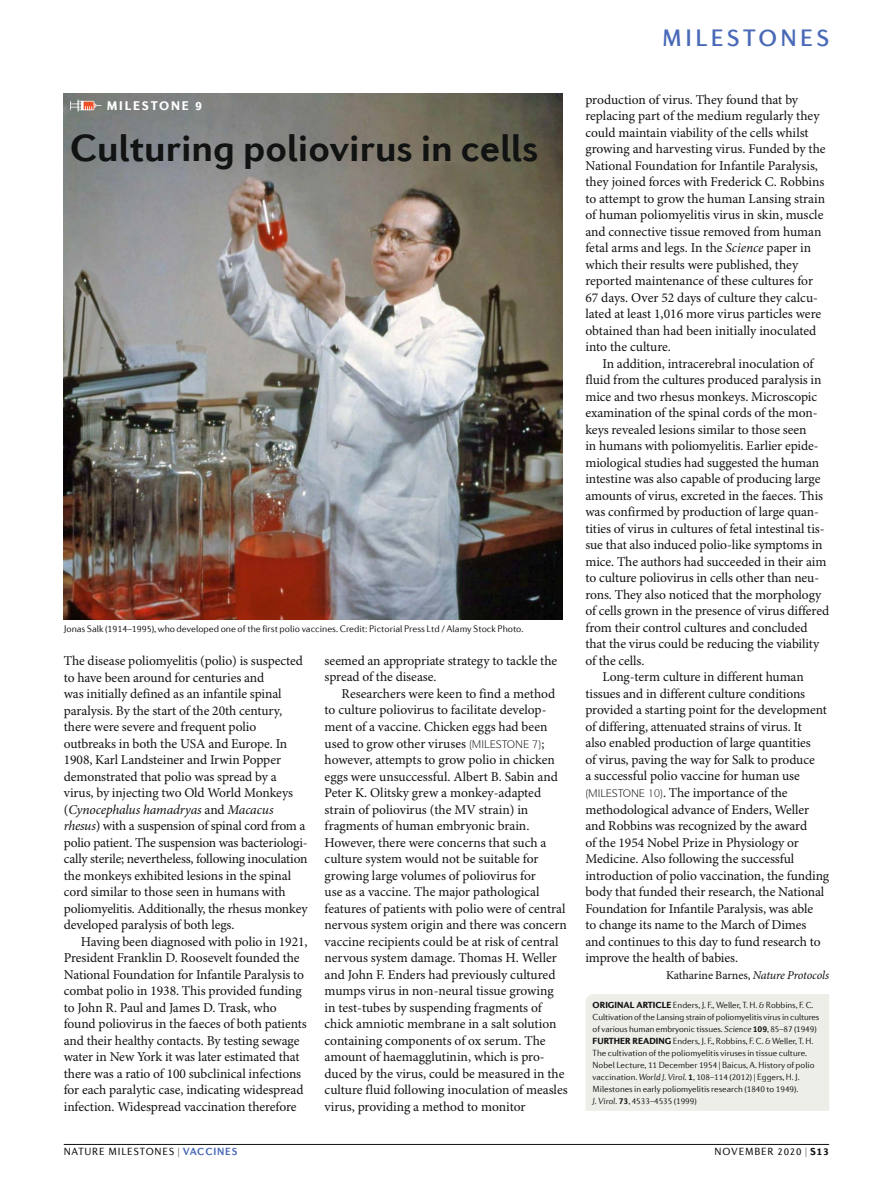
<style>
.page{position:relative;width:893px;height:1187px;background:#fff}
.page>*{position:absolute;margin:0;border:0;box-sizing:border-box;transform-origin:0 0}
.t1{font:700 39px "Diverda Sans Com";color:#111212}
.t2{font:500 24px "Diverda Sans Com";letter-spacing:.14em;color:#4a6ab7}
.t3{font:13.5px/16.5px "Minion Pro";letter-spacing:-.005em;color:#111212}
.t4{font:900 12.75px "Diverda Sans Com";letter-spacing:.14em;color:#fff}
.t5{font:12px "Minion Pro";letter-spacing:-.01em;color:#111212}
.t6{font:10.5px "Diverda Sans Com";letter-spacing:.075em;color:#111212}
.t7{font:300 9.75px "Diverda Sans Com";letter-spacing:-.005em;color:#111212}
.t8{font:300 9px/12px "Diverda Sans Com";letter-spacing:-.005em;color:#111212}
.s1{font-style:italic}
.s2{font-weight:900}
.s3{font-weight:700}
.s4{font-weight:700;color:#4a6ab7}
</style>
<div class="page">
<img style="left:64px;top:94px;width:498px;height:526px">
<svg style="left:70px;top:99px;width:32px;height:13px"></svg>
<div style="left:585px;top:994px;width:244px;height:116px;background:#eeeee9"></div>
<hr style="left:64px;top:1144px;width:765px;height:1px;background:#111212">
<h2 class="t2" style="left:662px;top:24px;width:168px">MILESTONES</h2>
<p class="t4" style="left:107px;top:98px;width:97px">MILESTONE 9</p>
<h1 class="t1" style="left:70px;top:124px;width:470px">Culturing poliovirus in cells</h1>
<p class="t7" style="left:64px;top:623px;width:461px">Jonas Salk (1914–1995), who developed one of the first polio vaccines. Credit: Pictorial Press Ltd / Alamy Stock Photo.</p>
<p class="t3" style="left:64px;top:653px;width:245px">The disease poliomyelitis (polio) is suspected to have been around for centuries and<br>was initially defined as an infantile spinal paralysis. By the start of the 20th century, there were severe and frequent polio outbreaks in both the USA and Europe. In 1908, Karl Landsteiner and Irwin Popper demonstrated that polio was spread by a virus, by injecting two Old World Monkeys (<span class="s1">Cynocephalus hamadryas</span> and <span class="s1">Macacus rhesus</span>) with a suspension of spinal cord from a polio patient. The suspension was bacteriologi&shy;cally sterile; nevertheless, following inoculation the monkeys exhibited lesions in the spinal cord similar to those seen in humans with poliomyelitis. Additionally, the rhesus monkey developed paralysis of both legs.</p>
<p class="t3" style="left:64px;top:933px;width:245px;text-indent:17px">Having been diagnosed with polio in 1921, President Franklin D. Roosevelt founded the National Foundation for Infantile Paralysis to combat polio in 1938. This provided funding to John R. Paul and James D. Trask, who found poliovirus in the faeces of both patients and their healthy contacts. By testing sewage water in New York it was later estimated that there was a ratio of 100 subclinical infections for each paralytic case, indicating widespread infection. Widespread vaccination therefore</p>
<p class="t3" style="left:325px;top:653px;width:234px">seemed an appropriate strategy to tackle the spread of the disease.</p>
<p class="t3" style="left:325px;top:686px;width:232px;text-indent:17px">Researchers were keen to find a method to culture poliovirus to facilitate develop&shy;ment of a vaccine. Chicken eggs had been used to grow other viruses</p>
<p class="t3" style="left:325px;top:735px;width:245px;text-indent:217px">; however, attempts to grow polio in chicken eggs were unsuccessful. Albert B. Sabin and Peter K. Olitsky grew a monkey-adapted strain of poliovirus (the MV strain) in fragments of human embryonic brain.<br>However, there were concerns that such a culture system would not be suitable for growing large volumes of poliovirus for<br>use as a vaccine. The major pathological features of patients with polio were of central nervous system origin and there was concern vaccine recipients could be at risk of central nervous system damage. Thomas H. Weller and John F. Enders had previously cultured mumps virus in non-neural tissue growing in test-tubes by suspending fragments of chick amniotic membrane in a salt solution containing components of ox serum. The amount of haemagglutinin, which is pro&shy;duced by the virus, could be measured in the culture fluid following inoculation of measles virus, providing a method to monitor</p>
<p class="t3" style="left:585px;top:92px;width:242px">production of virus. They found that by replacing part of the medium regularly they could maintain viability of the cells whilst growing and harvesting virus. Funded by the National Foundation for Infantile Paralysis, they joined forces with Frederick C. Robbins to attempt to grow the human Lansing strain of human poliomyelitis virus in skin, muscle and connective tissue removed from human fetal arms and legs. In the <span class="s1">Science</span> paper in which their results were published, they reported maintenance of these cultures for 67 days. Over 52 days of culture they calcu&shy;lated at least 1,016 more virus particles were obtained than had been initially inoculated into the culture.</p>
<p class="t3" style="left:602px;top:356px;width:212px">In addition, intracerebral inoculation of</p>
<p class="t3" style="left:585px;top:372px;width:238px">fluid from the cultures produced paralysis in</p>
<p class="t3" style="left:585px;top:389px;width:233px">mice and two rhesus monkeys. Microscopic</p>
<p class="t3" style="left:585px;top:405px;width:234px">examination of the spinal cords of the mon-</p>
<p class="t3" style="left:585px;top:422px;width:223px">keys revealed lesions similar to those seen</p>
<p class="t3" style="left:585px;top:438px;width:235px">in humans with poliomyelitis. Earlier epide-</p>
<p class="t3" style="left:585px;top:455px;width:235px">miological studies had suggested the human</p>
<p class="t3" style="left:585px;top:471px;width:237px">intestine was also capable of producing large</p>
<p class="t3" style="left:585px;top:488px;width:239px">amounts of virus, excreted in the faeces. This</p>
<p class="t3" style="left:585px;top:504px;width:235px">was confirmed by production of large quan-</p>
<p class="t3" style="left:585px;top:521px;width:241px">tities of virus in cultures of fetal intestinal tis-</p>
<p class="t3" style="left:585px;top:537px;width:239px">sue that also induced polio-like symptoms in</p>
<p class="t3" style="left:585px;top:553px;width:242px">mice. The authors had succeeded in their aim</p>
<p class="t3" style="left:585px;top:570px;width:235px">to culture poliovirus in cells other than neu-</p>
<p class="t3" style="left:585px;top:586px;width:238px">rons. They also noticed that the morphology</p>
<p class="t3" style="left:585px;top:603px;width:245px">of cells grown in the presence of virus differed</p>
<p class="t3" style="left:585px;top:619px;width:224px">from their control cultures and concluded</p>
<p class="t3" style="left:585px;top:636px;width:235px">that the virus could be reducing the viability</p>
<p class="t3" style="left:585px;top:652px;width:61px">of the cells.</p>
<p class="t3" style="left:602px;top:669px;width:203px">Long-term culture in different human</p>
<p class="t3" style="left:585px;top:685px;width:221px">tissues and in different culture conditions</p>
<p class="t3" style="left:585px;top:702px;width:243px">provided a starting point for the development</p>
<p class="t3" style="left:585px;top:718px;width:218px">of differing, attenuated strains of virus. It</p>
<p class="t3" style="left:585px;top:735px;width:227px">also enabled production of large quantities</p>
<p class="t3" style="left:585px;top:751px;width:231px">of virus, paving the way for Salk to produce</p>
<p class="t3" style="left:585px;top:768px;width:216px">a successful polio vaccine for human use</p>
<p class="t3" style="left:663px;top:785px;width:126px">. The importance of the</p>
<p class="t3" style="left:585px;top:801px;width:225px">methodological advance of Enders, Weller</p>
<p class="t3" style="left:585px;top:818px;width:223px">and Robbins was recognized by the award</p>
<p class="t3" style="left:585px;top:834px;width:215px">of the 1954 Nobel Prize in Physiology or</p>
<p class="t3" style="left:585px;top:851px;width:210px">Medicine. Also following the successful</p>
<p class="t3" style="left:585px;top:867px;width:245px">introduction of polio vaccination, the funding</p>
<p class="t3" style="left:585px;top:884px;width:240px">body that funded their research, the National</p>
<p class="t3" style="left:585px;top:900px;width:229px">Foundation for Infantile Paralysis, was able</p>
<p class="t3" style="left:585px;top:917px;width:223px">to change its name to the March of Dimes</p>
<p class="t3" style="left:585px;top:933px;width:237px">and continues to this day to fund research to</p>
<p class="t3" style="left:585px;top:950px;width:154px">improve the health of babies.</p>
<p class="t5" style="left:666px;top:967px;width:165px">Katharine Barnes, <span class="s1">Nature Protocols</span></p>
<p class="t8" style="left:593px;top:998px;width:228px"><span class="s2">ORIGINAL ARTICLE</span> Enders, J. F., Weller, T. H. &amp; Robbins, F. C.<br>Cultivation of the Lansing strain of poliomyelitis virus in cultures of various human embryonic tissues. <span class="s1">Science</span> <span class="s3">109</span>, 85–87 (1949)<br><span class="s2">FURTHER READING</span> Enders, J. F., Robbins, F. C. &amp; Weller, T. H.<br>The cultivation of the poliomyelitis viruses in tissue culture.<br>Nobel Lecture, 11 December 1954 | Baicus, A. History of polio vaccination. <span class="s1">World J. Virol.</span> <span class="s3">1</span>, 108–114 (2012) | Eggers, H. J.<br>Milestones in early poliomyelitis research (1840 to 1949).<br><span class="s1">J. Virol.</span> <span class="s3">73</span>, 4533–4535 (1999)</p>
<p class="t6" style="left:64px;top:1145px;width:175px">NATURE MILESTONES | <span class="s4">VACCINES</span></p>
<p class="t6" style="left:715px;top:1145px;width:116px">NOVEMBER 2020 | <span class="s2">S13</span></p>
</div>
